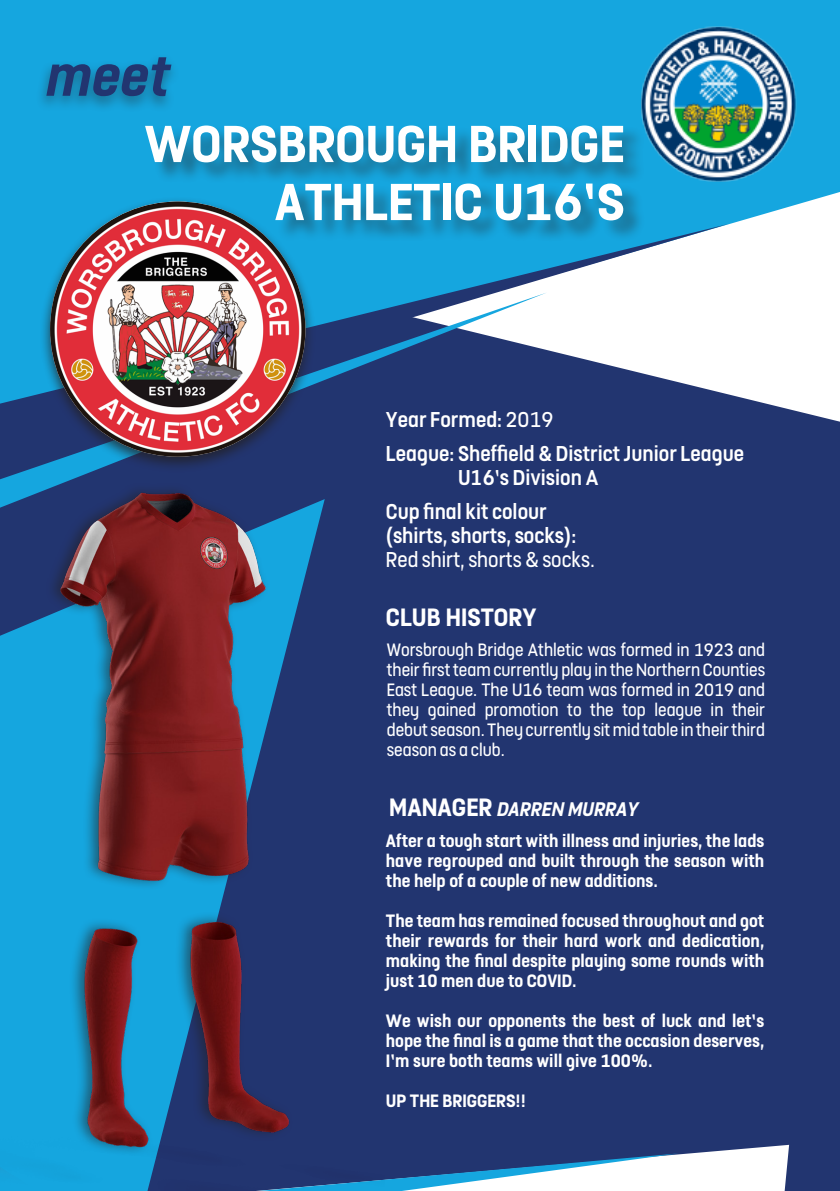
<style>
.page{position:relative;width:840px;height:1191px;background:#fff}
.page>*{position:absolute;margin:0;border:0;box-sizing:border-box;transform-origin:0 0}
.t1{font:italic 700 64px "FS Dillon";color:#223570}
.t2{font:700 58px "FS Dillon";color:#fff}
.t3{font:700 28px "FS Dillon";color:#fff}
.t4{font:500 24px "FS Dillon";color:#fff}
.t5{font:24px "FS Dillon";color:#fff}
.t6{font:italic 700 22px "FS Dillon";color:#fff}
.t7{font:700 20px/20px "FS Dillon";color:#fff;text-align:justify}
.t8{font:20px/20px "FS Dillon";color:#fff;text-align:justify}
.s1{font-weight:400}
.s2{font-style:normal;font-size:28px}
</style>
<div class="page">
<div style="left:404px;top:435px;width:435px;height:756px;background:#223570"></div>
<div style="left:404px;top:439px;width:142px;height:68px;background:#223570"></div>
<svg style="left:404px;top:1153px;width:274px;height:38px"></svg>
<svg style="left:0;top:0;width:839px;height:435px;fill:#15a6df"></svg>
<svg style="left:0;top:224px;width:728px;height:215px"></svg>
<div style="left:39px;top:196px;width:277px;height:277px;background:#231f20;opacity:.75"></div>
<img style="left:50px;top:201px;width:255px;height:256px;border-radius:128px">
<div style="left:36px;top:53px;width:145px;height:60px;background:#231f20;opacity:.45"></div>
<img style="left:0;top:417px;width:404px;height:774px">
<div style="left:147px;top:126px;width:497px;height:116px;background:#231f20;opacity:.45"></div>
<img style="left:634px;top:21px;width:164px;height:164px">
<p class="t1" style="left:47px;top:30px;width:126px">meet</p>
<p class="t2" style="left:144px;top:102px;width:481px">WORSBROUGH BRIDGE</p>
<p class="t2" style="left:274px;top:160px;width:351px">ATHLETIC U16’S</p>
<p class="t4" style="left:386px;top:403px;width:169px">Year Formed: <span class="s1">2019</span></p>
<p class="t4" style="left:386px;top:437px;width:359px">League: Sheffield &amp; District Junior League</p>
<p class="t4" style="left:458px;top:461px;width:142px">U16’s Division A</p>
<p class="t4" style="left:386px;top:495px;width:162px">Cup final kit colour</p>
<p class="t4" style="left:386px;top:519px;width:192px">(shirts, shorts, socks):</p>
<p class="t5" style="left:386px;top:544px;width:210px">Red shirt, shorts &amp; socks.</p>
<p class="t3" style="left:386px;top:597px;width:152px">CLUB HISTORY</p>
<p class="t8" style="left:386px;top:638px;width:380px">Worsbrough Bridge Athletic was formed in 1923 and their first team currently play in the Northern Counties East League. The U16 team was formed in 2019 and they gained promotion to the top league in their debut season. They currently sit mid table in their third season as a club.</p>
<p class="t6" style="left:389px;top:793px;width:250px"><span class="s2">MANAGER</span> DARREN MURRAY</p>
<p class="t7" style="left:386px;top:829px;width:379px">After a tough start with illness and injuries, the lads have regrouped and built through the season with the help of a couple of new additions.</p>
<p class="t7" style="left:386px;top:909px;width:379px">The team has remained focused throughout and got their rewards for their hard work and dedication, making the final despite playing some rounds with just 10 men due to COVID.</p>
<p class="t7" style="left:386px;top:1009px;width:379px">We wish our opponents the best of luck and let’s hope the final is a game that the occasion deserves, I’m sure both teams will give 100%.</p>
<p class="t7" style="left:386px;top:1089px;width:141px">UP THE BRIGGERS!!</p>
</div>
